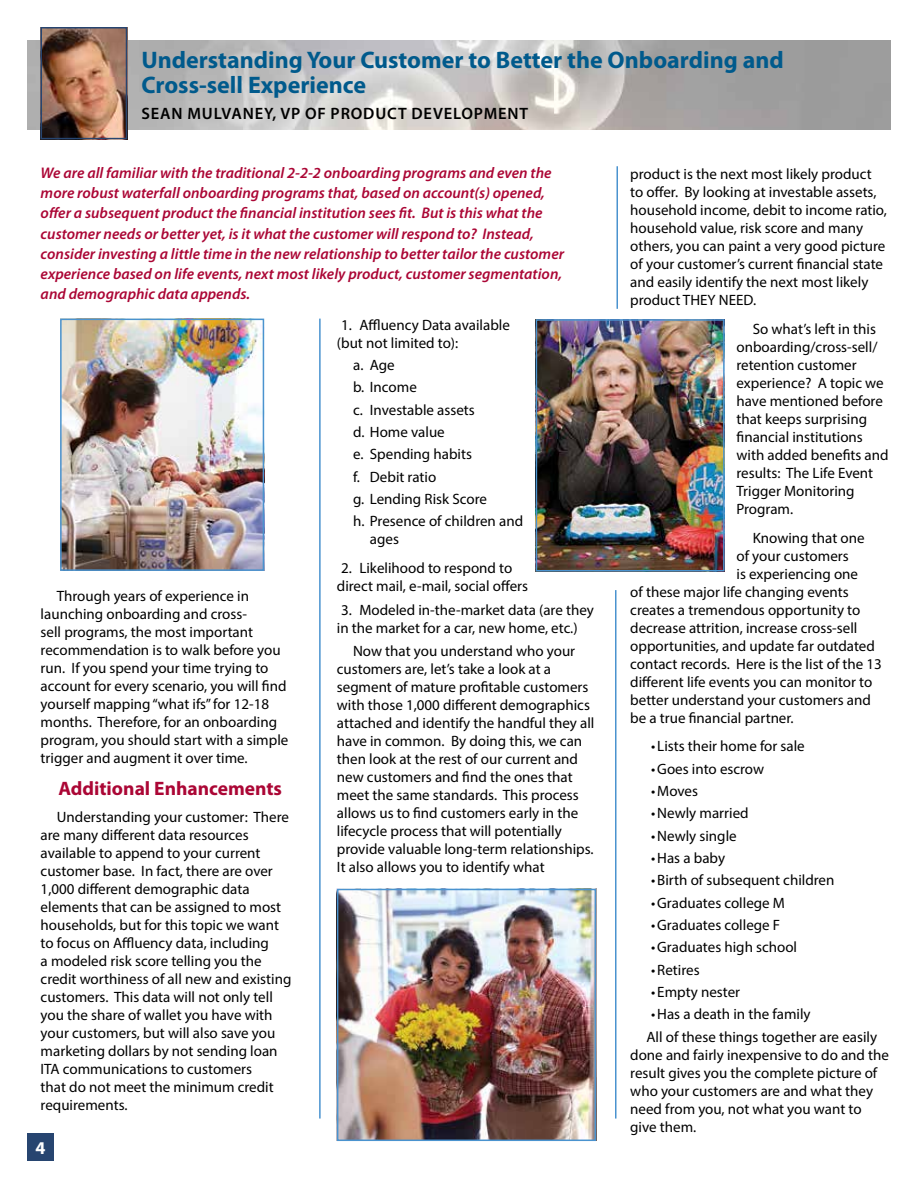
<style>
.page{position:relative;width:918px;height:1188px;background:#fff}
.page>*{position:absolute;margin:0;border:0;box-sizing:border-box;transform-origin:0 0}
.t1{font:700 24px/25.5px "Myriad Pro";color:#005a8c}
.t2{font:700 19.5px "Myriad Pro";color:#ab0635}
.t3{font:700 18px "Myriad Pro";color:#fff}
.t4{font:600 16.5px "Myriad Pro";letter-spacing:.05em;color:#000}
.t5{font:italic 600 15.45px/20.2px "Myriad Pro";color:#ab0635}
.t6{font:15px/18px "Myriad Pro";color:#000}
</style>
<div class="page">
<div style="left:27px;top:1133px;width:27px;height:28px;background:#274570"></div>
<img style="left:27px;top:40px;width:864px;height:90px">
<hr style="left:615px;top:590px;width:2px;height:529px;background:#4a93cf">
<hr style="left:617px;top:166px;width:1px;height:143px;background:#4a93cf">
<hr style="left:319px;top:319px;width:2px;height:800px;background:#4a93cf">
<img style="left:43px;top:30px;width:81px;height:106px">
<div style="left:40px;top:27px;width:87px;height:112px;border:2px solid #274570"></div>
<img style="left:63px;top:322px;width:198px;height:246px">
<div style="left:60px;top:319px;width:204px;height:252px;border:2px solid #4a93cf"></div>
<img style="left:340px;top:892px;width:253px;height:246px">
<div style="left:337px;top:889px;width:259px;height:252px;border:2px solid #4a93cf"></div>
<img style="left:539px;top:322px;width:183px;height:247px">
<div style="left:536px;top:319px;width:189px;height:253px;border:2px solid #4a93cf"></div>
<h1 class="t1" style="left:141px;top:46px;width:644px">Understanding Your Customer to Better the Onboarding and<br>Cross-sell Experience</h1>
<p class="t4" style="left:142px;top:103px;width:388px">SEAN MULVANEY, VP OF PRODUCT DEVELOPMENT</p>
<p class="t5" style="left:41px;top:162px;width:525px">We are all familiar with the traditional 2-2-2 onboarding programs and even the more robust waterfall onboarding programs that, based on account(s) opened, offer a subsequent product the financial institution sees fit. But is this what the customer needs or better yet, is it what the customer will respond to? Instead, consider investing a little time in the new relationship to better tailor the customer experience based on life events, next most likely product, customer segmentation, and demographic data appends.</p>
<p class="t6" style="left:41px;top:587px;width:249px;text-indent:16px">Through years of experience in launching onboarding and cross-<br>sell programs, the most important recommendation is to walk before you run. If you spend your time trying to account for every scenario, you will find yourself mapping “what ifs” for 12-18 months. Therefore, for an onboarding program, you should start with a simple trigger and augment it over time.</p>
<h2 class="t2" style="left:58px;top:776px;width:225px">Additional Enhancements</h2>
<p class="t6" style="left:41px;top:808px;width:252px;text-indent:16px">Understanding your customer: There are many different data resources available to append to your current customer base. In fact, there are over 1,000 different demographic data elements that can be assigned to most households, but for this topic we want to focus on Affluency data, including<br>a modeled risk score telling you the credit worthiness of all new and existing customers. This data will not only tell you the share of wallet you have with your customers, but will also save you marketing dollars by not sending loan ITA communications to customers<br>that do not meet the minimum credit requirements.</p>
<p class="t3" style="left:36px;top:1136px;width:11px">4</p>
<p class="t6" style="left:337px;top:316px;width:175px">1. Affluency Data available (but not limited to):</p>
<p class="t6" style="left:353px;top:354px;width:172px;line-height:22.4px">a. Age<br>b. Income<br>c. Investable assets<br>d. Home value<br>e. Spending habits<br>f. Debit ratio<br>g. Lending Risk Score<br>h. Presence of children and</p>
<p class="t6" style="left:370px;top:530px;width:31px">ages</p>
<p class="t6" style="left:337px;top:559px;width:193px">2. Likelihood to respond to direct mail, e-mail, social offers</p>
<p class="t6" style="left:337px;top:600px;width:259px">3. Modeled in-the-market data (are they in the market for a car, new home, etc.)</p>
<p class="t6" style="left:337px;top:642px;width:259px;text-indent:16px">Now that you understand who your customers are, let’s take a look at a segment of mature profitable customers with those 1,000 different demographics attached and identify the handful they all have in common. By doing this, we can then look at the rest of our current and new customers and find the ones that meet the same standards. This process allows us to find customers early in the lifecycle process that will potentially provide valuable long-term relationships.<br>It also allows you to identify what</p>
<p class="t6" style="left:630px;top:165px;width:258px">product is the next most likely product to offer. By looking at investable assets, household income, debit to income ratio, household value, risk score and many others, you can paint a very good picture of your customer’s current financial state and easily identify the next most likely product THEY NEED.</p>
<p class="t6" style="left:737px;top:320px;width:154px;text-indent:16px">So what’s left in this onboarding/cross-sell/ retention customer experience? A topic we have mentioned before that keeps surprising financial institutions with added benefits and results: The Life Event<br>Trigger Monitoring<br>Program.</p>
<p class="t6" style="left:753px;top:528px;width:113px">Knowing that one</p>
<p class="t6" style="left:737px;top:546px;width:114px">of your customers</p>
<p class="t6" style="left:737px;top:564px;width:123px">is experiencing one</p>
<p class="t6" style="left:630px;top:582px;width:220px">of these major life changing events</p>
<p class="t6" style="left:630px;top:600px;width:232px">creates a tremendous opportunity to</p>
<p class="t6" style="left:630px;top:618px;width:229px">decrease attrition, increase cross-sell</p>
<p class="t6" style="left:630px;top:636px;width:246px">opportunities, and update far outdated</p>
<p class="t6" style="left:630px;top:654px;width:253px">contact records. Here is the list of the 13</p>
<p class="t6" style="left:630px;top:672px;width:244px">different life events you can monitor to</p>
<p class="t6" style="left:630px;top:690px;width:242px">better understand your customers and</p>
<p class="t6" style="left:630px;top:708px;width:165px">be a true financial partner.</p>
<p class="t6" style="left:651px;top:737px;width:155px">• Lists their home for sale</p>
<p class="t6" style="left:651px;top:759px;width:114px">•Goes into escrow</p>
<p class="t6" style="left:651px;top:782px;width:48px">•Moves</p>
<p class="t6" style="left:651px;top:804px;width:99px">•Newly married</p>
<p class="t6" style="left:651px;top:826px;width:87px">•Newly single</p>
<p class="t6" style="left:651px;top:849px;width:75px">•Has a baby</p>
<p class="t6" style="left:651px;top:871px;width:185px">•Birth of subsequent children</p>
<p class="t6" style="left:651px;top:893px;width:135px">•Graduates college M</p>
<p class="t6" style="left:651px;top:916px;width:131px">•Graduates college F</p>
<p class="t6" style="left:651px;top:938px;width:147px">•Graduates high school</p>
<p class="t6" style="left:651px;top:960px;width:50px">•Retires</p>
<p class="t6" style="left:651px;top:983px;width:90px">•Empty nester</p>
<p class="t6" style="left:647px;top:1003px;width:232px;line-height:22.4px;text-indent:5px">•Has a death in the family<br>All of these things together are easily</p>
<p class="t6" style="left:630px;top:1045px;width:260px">done and fairly inexpensive to do and the result gives you the complete picture of who your customers are and what they need from you, not what you want to give them.</p>
</div>
